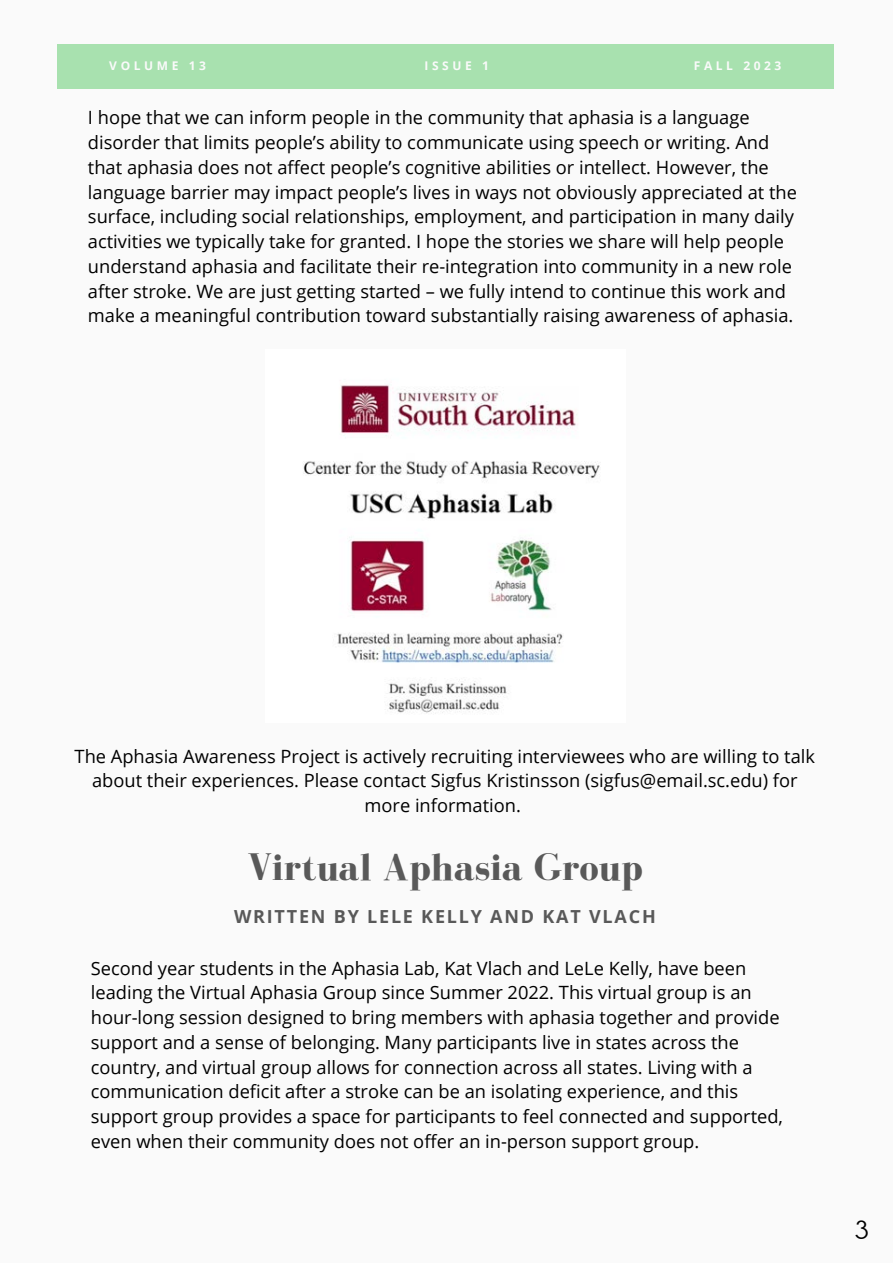
<style>
.page{position:relative;width:893px;height:1264px;background:#fff}
.page>*{position:absolute;margin:0;border:0;box-sizing:border-box;transform-origin:0 0}
.t1{font:700 39px "Bodoni FLF";color:#595959}
.t2{font:300 30px "Aceh";color:#000}
.t3{font:18.3px/24.8px "Open Sans";color:#000}
.t4{font:700 18px "Open Sans";letter-spacing:.1em;color:#595959}
.t5{font:700 12px "Open Sans";letter-spacing:.3em;color:#fafafa}
</style>
<div class="page">
<div style="left:0;top:0;width:892px;height:1262px;background:#fafafa"></div>
<div style="left:58px;top:44px;width:775px;height:45px;background:#a8e1af"></div>
<img style="left:303px;top:385px;width:297px;height:328px">
<p class="t5" style="left:109px;top:57px;width:98px">VOLUME 13</p>
<p class="t5" style="left:424px;top:57px;width:66px">ISSUE 1</p>
<p class="t5" style="left:693px;top:57px;width:89px">FALL 2023</p>
<p class="t3" style="left:88px;top:105px;width:710px">I hope that we can inform people in the community that aphasia is a language disorder that limits people’s ability to communicate using speech or writing. And that aphasia does not affect people’s cognitive abilities or intellect. However, the language barrier may impact people’s lives in ways not obviously appreciated at the surface, including social relationships, employment, and participation in many daily activities we typically take for granted. I hope the stories we share will help people understand aphasia and facilitate their re-integration into community in a new role after stroke. We are just getting started – we fully intend to continue this work and make a meaningful contribution toward substantially raising awareness of aphasia.</p>
<p class="t3" style="left:75px;top:743px;width:742px;text-align:center">The Aphasia Awareness Project is actively recruiting interviewees who are willing to talk about their experiences. Please contact Sigfus Kristinsson (sigfus@email.sc.edu) for more information.</p>
<h1 class="t1" style="left:247px;top:845px;width:397px">Virtual Aphasia Group</h1>
<p class="t4" style="left:234px;top:904px;width:423px">WRITTEN BY LELE KELLY AND KAT VLACH</p>
<p class="t3" style="left:91px;top:955px;width:693px">Second year students in the Aphasia Lab, Kat Vlach and LeLe Kelly, have been leading the Virtual Aphasia Group since Summer 2022. This virtual group is an hour-long session designed to bring members with aphasia together and provide support and a sense of belonging. Many participants live in states across the country, and virtual group allows for connection across all states. Living with a communication deficit after a stroke can be an isolating experience, and this support group provides a space for participants to feel connected and supported, even when their community does not offer an in-person support group.</p>
<h2 class="t2" style="left:854px;top:1216px;width:16px">3</h2>
</div>
